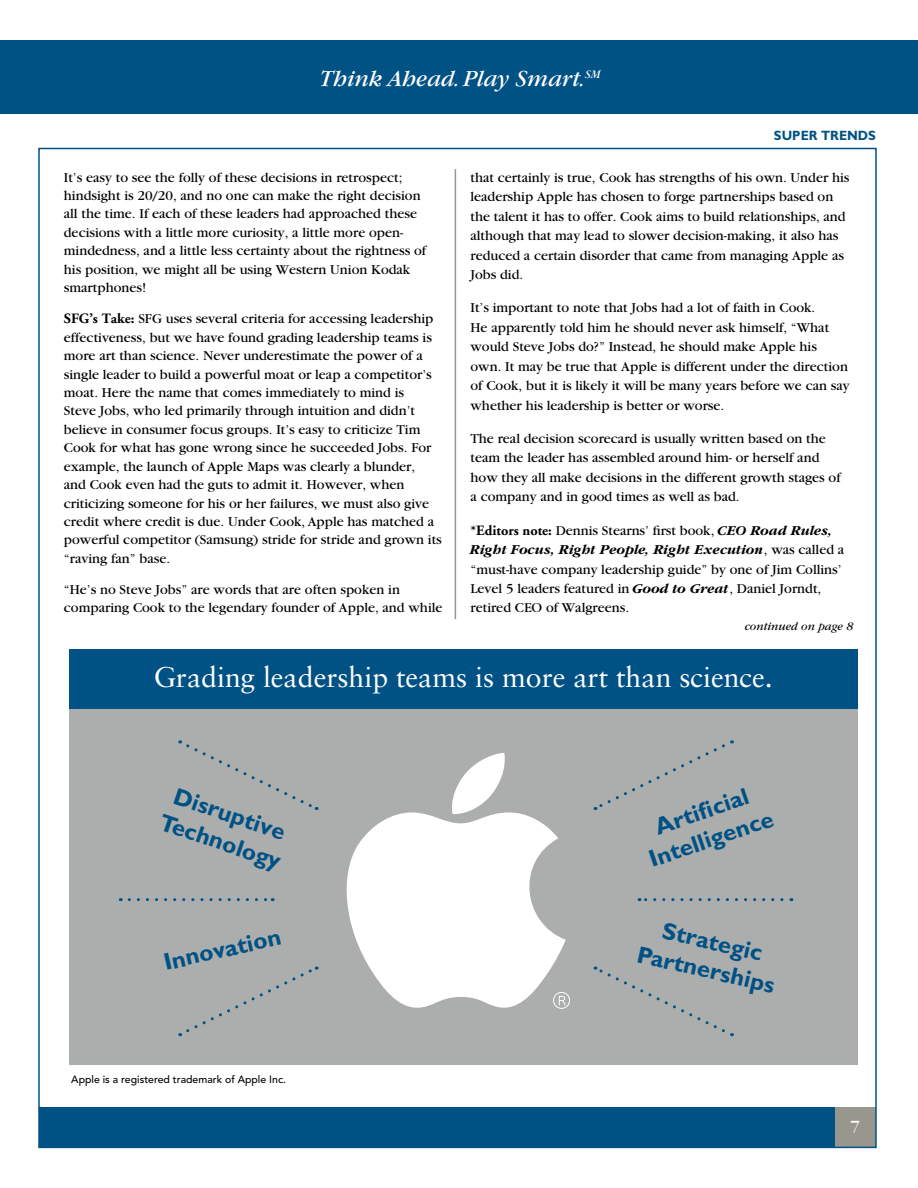
<style>
.page{position:relative;width:918px;height:1188px;background:#fff}
.page>*{position:absolute;margin:0;border:0;box-sizing:border-box;transform-origin:0 0}
.t1{font:28.5px "Sabon";color:#fff}
.t2{font:700 24px/28.8px "Gentle Sans";color:#005285;text-align:center}
.t3{font:italic 24px "Garamond";color:#fff}
.t4{font:18px "Garamond";color:#fff}
.t5{font:14.25px/18.5px "Garamond";color:#000}
.t6{font:700 13.5px "Gentle Sans";color:#005285;scale:.95 1}
.t7{font:italic 12px "Garamond";color:#000}
.t8{font:500 10.5px "Avenir";color:#000}
.s1{font-family:"Adobe Garamond";font-weight:700}
.s2{font-weight:700;font-style:italic}
</style>
<div class="page">
<div style="left:69px;top:663px;width:789px;height:402px;background:#acadad"></div>
<hr style="left:455px;top:169px;width:1px;height:450px;background:#97978d">
<div style="left:39px;top:1107px;width:837px;height:40px;background:#005285"></div>
<div style="left:836px;top:1107px;width:40px;height:40px;background:#97978d"></div>
<div style="left:0;top:40px;width:918px;height:74px;background:#005285"></div>
<svg style="left:558px;top:993px;width:12px;height:16px"></svg>
<svg style="left:346px;top:812px;width:220px;height:196px;fill:#fff"></svg>
<svg style="left:450px;top:753px;width:57px;height:62px"></svg>
<div style="left:69px;top:649px;width:789px;height:59px;background:#005285"></div>
<svg style="left:129px;top:898px;width:144px;height:3px"></svg>
<svg style="left:180px;top:966px;width:137px;height:70px"></svg>
<svg style="left:180px;top:740px;width:137px;height:70px"></svg>
<svg style="left:639px;top:898px;width:143px;height:3px"></svg>
<svg style="left:595px;top:966px;width:138px;height:70px"></svg>
<svg style="left:595px;top:740px;width:138px;height:70px"></svg>
<h2 class="t3" style="left:320px;top:66px;width:282px">Think Ahead. Play Smart.<sup>SM</sup></h2>
<p class="t6" style="left:774px;top:127px;width:109px">SUPER TRENDS</p>
<p class="t5" style="left:64px;top:168px;width:364px">It’s easy to see the folly of these decisions in retrospect; hindsight is 20/20, and no one can make the right decision all the time. If each of these leaders had approached these decisions with a little more curiosity, a little more open&shy;mindedness, and a little less certainty about the rightness of his position, we might all be using Western Union Kodak smartphones!</p>
<p class="t5" style="left:64px;top:310px;width:379px"><span class="s1">SFG’s Take:</span> SFG uses several criteria for accessing leadership effectiveness, but we have found grading leadership teams is more art than science. Never underestimate the power of a single leader to build a powerful moat or leap a competitor’s moat. Here the name that comes immediately to mind is<br>Steve Jobs, who led primarily through intuition and didn’t believe in consumer focus groups. It’s easy to criticize Tim Cook for what has gone wrong since he succeeded Jobs. For example, the launch of Apple Maps was clearly a blunder,<br>and Cook even had the guts to admit it. However, when criticizing someone for his or her failures, we must also give credit where credit is due. Under Cook, Apple has matched a powerful competitor (Samsung) stride for stride and grown its “raving fan” base.</p>
<p class="t5" style="left:64px;top:581px;width:380px">“He’s no Steve Jobs” are words that are often spoken in comparing Cook to the legendary founder of Apple, and while</p>
<p class="t5" style="left:471px;top:168px;width:380px;line-height:19.5px">that certainly is true, Cook has strengths of his own. Under his leadership Apple has chosen to forge partnerships based on the talent it has to offer. Cook aims to build relationships, and although that may lead to slower decision-making, it also has reduced a certain disorder that came from managing Apple as Jobs did.</p>
<p class="t5" style="left:471px;top:298px;width:381px;line-height:19.5px">It’s important to note that Jobs had a lot of faith in Cook.<br>He apparently told him he should never ask himself, “What would Steve Jobs do?” Instead, he should make Apple his own. It may be true that Apple is different under the direction of Cook, but it is likely it will be many years before we can say whether his leadership is better or worse.</p>
<p class="t5" style="left:471px;top:429px;width:372px;line-height:19.5px">The real decision scorecard is usually written based on the team the leader has assembled around him- or herself and how they all make decisions in the different growth stages of a company and in good times as well as bad.</p>
<p class="t5" style="left:471px;top:521px;width:375px;line-height:19.5px"><span class="s1">*Editors note:</span> Dennis Stearns’ first book, <span class="s2">CEO Road Rules, Right Focus, Right People, Right Execution</span>, was called a “must-have company leadership guide” by one of Jim Collins’ Level 5 leaders featured in <span class="s2">Good to Great</span>, Daniel Jorndt, retired CEO of Walgreens.</p>
<p class="t7" style="left:745px;top:620px;width:110px">continued on page 8</p>
<h1 class="t1" style="left:154px;top:660px;width:621px">Grading leadership teams is more art than science.</h1>
<h2 class="t2" style="left:175px;top:780px;width:128px;text-align:left;rotate:19deg">Disruptive<br>Technology</h2>
<h2 class="t2" style="left:636px;top:819px;width:131px;rotate:-19deg">Artifi cial<br>Intelligence</h2>
<h2 class="t2" style="left:161px;top:949px;width:121px;rotate:-13deg">Innovation</h2>
<p class="t8" style="left:71px;top:1073px;width:216px">Apple is a registered trademark of Apple Inc.</p>
<h2 class="t2" style="left:648px;top:912px;width:142px;rotate:13deg">Strategic<br>Partnerships</h2>
<p class="t4" style="left:851px;top:1117px;width:11px">7</p>
</div>
